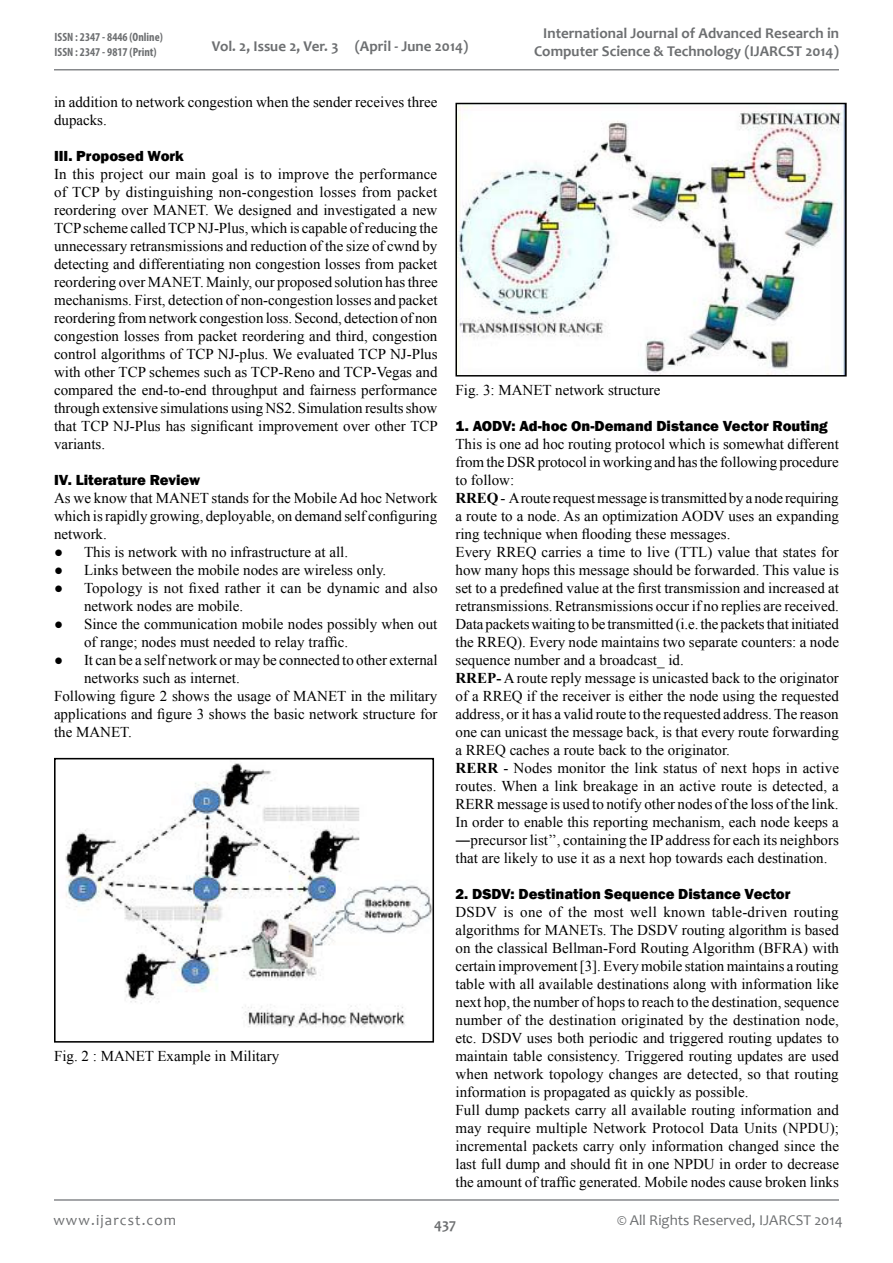
<style>
.page{position:relative;width:893px;height:1263px;background:#fff}
.page>*{position:absolute;margin:0;border:0;box-sizing:border-box;transform-origin:0 0}
.t1{font:15px/18px "Times New Roman";color:#000}
.t2{font:800 15px "Franklin Gothic";color:#000}
.t3{font:700 15px/18px "Candara";color:#6d6f71;text-align:right}
.t4{font:15px "Candara";color:#6d6f71}
.t5{font:15px "Candara";letter-spacing:.075em;color:#6d6f71}
.t6{font:700 condensed 12px/14.4px "Myriad Pro";color:#6d6f71}
.s1{font-weight:700}
</style>
<div class="page">
<hr style="left:54px;top:69px;width:785px;height:2px;background:#86888b">
<hr style="left:54px;top:1199px;width:785px;height:2px;background:#86888b">
<img style="left:65px;top:763px;width:366px;height:265px">
<div style="left:54px;top:758px;width:380px;height:284px;border:2px solid #000"></div>
<img style="left:458px;top:106px;width:386px;height:267px">
<div style="left:455px;top:103px;width:392px;height:273px;border:2px solid #000"></div>
<p class="t6" style="left:55px;top:30px;width:110px">ISSN : 2347 - 8446 (Online)<br>ISSN : 2347 - 9817 (Print)</p>
<p class="t3" style="left:212px;top:36px;width:258px">Vol. 2, Issue 2, Ver. 3 (April - June 2014)</p>
<p class="t3" style="left:534px;top:24px;width:306px">International Journal of Advanced Research in<br>Computer Science &amp; Technology (IJARCST 2014)</p>
<p class="t1" style="left:54px;top:92px;width:385px">in addition to network congestion when the sender receives three dupacks.</p>
<p class="t2" style="left:54px;top:146px;width:131px">III. Proposed Work</p>
<p class="t1" style="left:54px;top:164px;width:385px;text-align:justify">In this project our main goal is to improve the performance of TCP by distinguishing non-congestion losses from packet reordering over MANET. We designed and investigated a new TCP scheme called TCP NJ-Plus, which is capable of reducing the unnecessary retransmissions and reduction of the size of cwnd by detecting and differentiating non congestion losses from packet reordering over MANET. Mainly, our proposed solution has three mechanisms. First, detection of non-congestion losses and packet reordering from network congestion loss. Second, detection of non congestion losses from packet reordering and third, congestion control algorithms of TCP NJ-plus. We evaluated TCP NJ-Plus with other TCP schemes such as TCP-Reno and TCP-Vegas and compared the end-to-end throughput and fairness performance through extensive simulations using NS2. Simulation results show that TCP NJ-Plus has significant improvement over other TCP variants.</p>
<p class="t2" style="left:54px;top:470px;width:148px">IV. Literature Review</p>
<p class="t1" style="left:54px;top:488px;width:385px;text-align:justify">As we know that MANET stands for the Mobile Ad hoc Network which is rapidly growing, deployable, on demand self configuring network.</p>
<p class="t1" style="left:54px;top:542px;width:296px">● This is network with no infrastructure at all.</p>
<p class="t1" style="left:54px;top:560px;width:334px">● Links between the mobile nodes are wireless only.</p>
<p class="t1" style="left:84px;top:578px;width:355px;text-indent:-30px">● Topology is not fixed rather it can be dynamic and also network nodes are mobile.</p>
<p class="t1" style="left:84px;top:614px;width:355px;text-indent:-30px">● Since the communication mobile nodes possibly when out of range; nodes must needed to relay traffic.</p>
<p class="t1" style="left:54px;top:650px;width:385px">● It can be a self network or may be connected to other external</p>
<p class="t1" style="left:84px;top:668px;width:157px">networks such as internet.</p>
<p class="t1" style="left:54px;top:686px;width:385px">Following figure 2 shows the usage of MANET in the military</p>
<p class="t1" style="left:54px;top:704px;width:385px">applications and figure 3 shows the basic network structure for</p>
<p class="t1" style="left:54px;top:722px;width:80px">the MANET.</p>
<p class="t1" style="left:54px;top:1046px;width:227px">Fig. 2 : MANET Example in Military</p>
<p class="t1" style="left:455px;top:380px;width:207px">Fig. 3: MANET network structure</p>
<p class="t2" style="left:455px;top:416px;width:374px">1. AODV: Ad-hoc On-Demand Distance Vector Routing</p>
<p class="t1" style="left:455px;top:434px;width:385px">This is one ad hoc routing protocol which is somewhat different from the DSR protocol in working and has the following procedure to follow:<br><span class="s1">RREQ</span> - A route request message is transmitted by a node requiring a route to a node. As an optimization AODV uses an expanding ring technique when flooding these messages.<br>Every RREQ carries a time to live (TTL) value that states for how many hops this message should be forwarded. This value is set to a predefined value at the first transmission and increased at retransmissions. Retransmissions occur if no replies are received.<br>Data packets waiting to be transmitted (i.e. the packets that initiated the RREQ). Every node maintains two separate counters: a node sequence number and a broadcast_ id.<br><span class="s1">RREP-</span> A route reply message is unicasted back to the originator of a RREQ if the receiver is either the node using the requested address, or it has a valid route to the requested address. The reason one can unicast the message back, is that every route forwarding a RREQ caches a route back to the originator.<br><span class="s1">RERR</span> - Nodes monitor the link status of next hops in active routes. When a link breakage in an active route is detected, a RERR message is used to notify other nodes of the loss of the link.<br>In order to enable this reporting mechanism, each node keeps a ―precursor list’’, containing the IP address for each its neighbors that are likely to use it as a next hop towards each destination.</p>
<p class="t2" style="left:455px;top:884px;width:337px">2. DSDV: Destination Sequence Distance Vector</p>
<p class="t1" style="left:455px;top:902px;width:385px">DSDV is one of the most well known table-driven routing algorithms for MANETs. The DSDV routing algorithm is based on the classical Bellman-Ford Routing Algorithm (BFRA) with certain improvement [3]. Every mobile station maintains a routing table with all available destinations along with information like next hop, the number of hops to reach to the destination, sequence number of the destination originated by the destination node, etc. DSDV uses both periodic and triggered routing updates to maintain table consistency. Triggered routing updates are used when network topology changes are detected, so that routing information is propagated as quickly as possible.<br>Full dump packets carry all available routing information and may require multiple Network Protocol Data Units (NPDU); incremental packets carry only information changed since the last full dump and should fit in one NPDU in order to decrease the amount of traffic generated. Mobile nodes cause broken links</p>
<p class="t5" style="left:53px;top:1210px;width:124px">www.ijarcst.com</p>
<p class="t4" style="left:617px;top:1210px;width:227px">© All Rights Reserved, IJARCST 2014</p>
<p class="t3" style="left:434px;top:1215px;width:24px">437</p>
</div>
